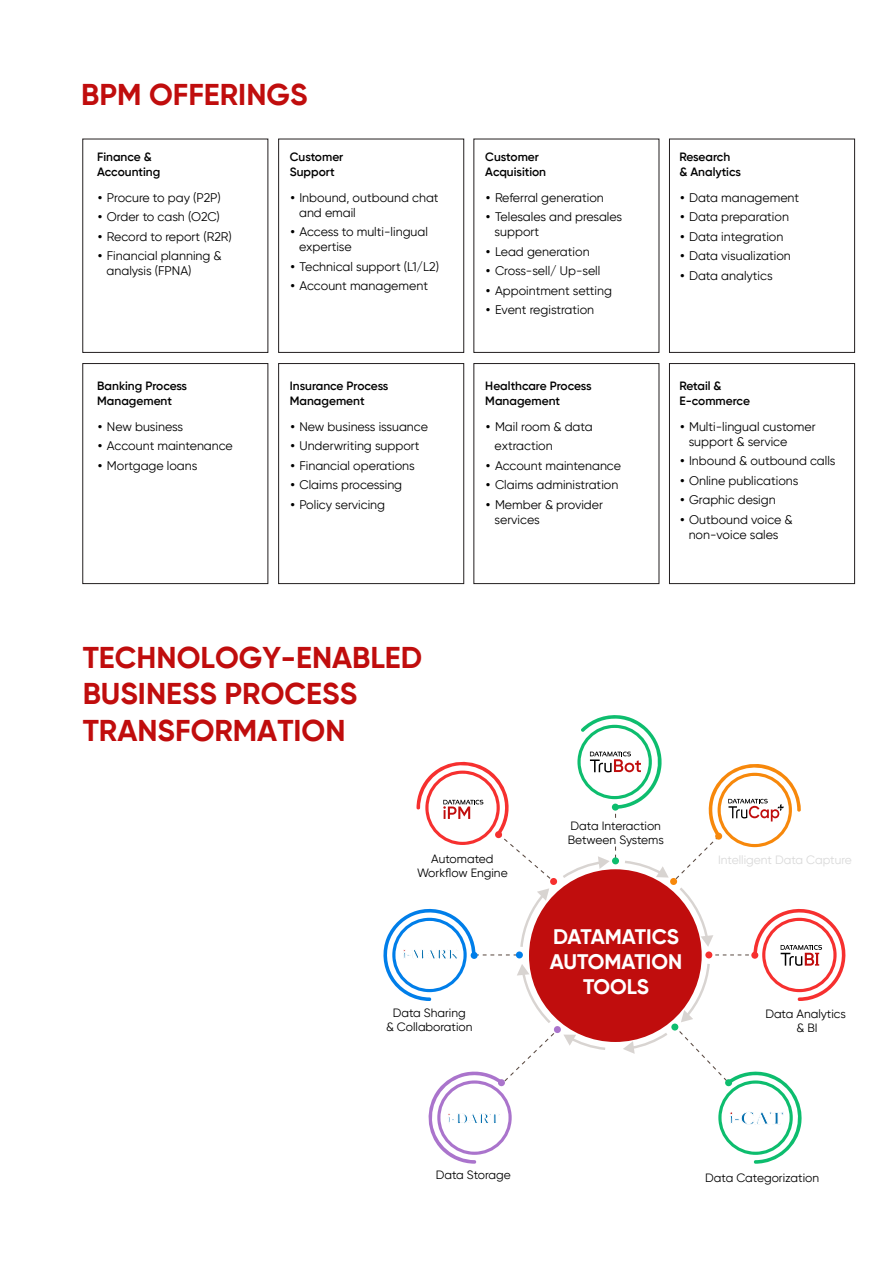
<style>
.page{position:relative;width:893px;height:1263px;background:#fff}
.page>*{position:absolute;margin:0;border:0;box-sizing:border-box;transform-origin:0 0}
.t1{font:700 30px/36px "Gilroy";color:#c00d0d}
.t2{font:700 21px/25.2px "Gilroy";color:#fff;text-align:center}
.t3{font:12.45px/15px "Gilroy";color:#000}
.t4{font:600 12px/15px "Gilroy";color:#000}
.t5{font:12px/14.4px "Gilroy";color:#000;text-align:center}
.t6{font:12px "Gilroy";color:#d9d9d9}
.s1{font-family:"Gotham"}
</style>
<div class="page">
<div style="left:82px;top:139px;width:186px;height:214px;border:1px solid #231f20"></div>
<div style="left:669px;top:139px;width:186px;height:214px;border:1px solid #231f20"></div>
<div style="left:278px;top:139px;width:186px;height:214px;border:1px solid #231f20"></div>
<div style="left:82px;top:363px;width:186px;height:221px;border:1px solid #231f20"></div>
<div style="left:669px;top:363px;width:186px;height:221px;border:1px solid #231f20"></div>
<div style="left:473px;top:363px;width:186px;height:221px;border:1px solid #231f20"></div>
<div style="left:278px;top:363px;width:186px;height:221px;border:1px solid #231f20"></div>
<div style="left:529px;top:869px;width:173px;height:173px;background:#c00d0d;border-radius:50%"></div>
<svg style="left:564px;top:1034px;width:41px;height:16px"></svg>
<svg style="left:623px;top:1033px;width:44px;height:21px"></svg>
<div style="left:671px;top:1023px;width:7px;height:7px;background:#0dbd6e;border-radius:50%"></div>
<div style="left:554px;top:1026px;width:7px;height:7px;background:#aa74cc;border-radius:50%"></div>
<div style="left:550px;top:878px;width:7px;height:7px;background:#f6302f;border-radius:50%"></div>
<svg style="left:428px;top:1033px;width:127px;height:131px"></svg>
<svg style="left:679px;top:1031px;width:123px;height:133px"></svg>
<svg style="left:563px;top:715px;width:283px;height:307px"></svg>
<svg style="left:383px;top:761px;width:172px;height:262px"></svg>
<h1 class="t1" style="left:81px;top:76px;width:228px">BPM OFFERINGS</h1>
<p class="t4" style="left:97px;top:149px;width:65px">Finance &amp;<br>Accounting</p>
<p class="t3" style="left:97px;top:190px;width:125px"><span class="s1">•</span> Procure to pay (P2P)</p>
<p class="t3" style="left:97px;top:209px;width:124px"><span class="s1">•</span> Order to cash (O2C)</p>
<p class="t3" style="left:97px;top:229px;width:136px"><span class="s1">•</span> Record to report (R2R)</p>
<p class="t3" style="left:107px;top:248px;width:117px;text-indent:-9px"><span class="s1">•</span> Financial planning &amp; analysis (FPNA)</p>
<p class="t4" style="left:97px;top:378px;width:91px">Banking Process<br>Management</p>
<p class="t3" style="left:97px;top:419px;width:87px"><span class="s1">•</span> New business</p>
<p class="t3" style="left:97px;top:438px;width:137px"><span class="s1">•</span> Account maintenance</p>
<p class="t3" style="left:97px;top:458px;width:102px"><span class="s1">•</span> Mortgage loans</p>
<p class="t4" style="left:290px;top:149px;width:55px">Customer<br>Support</p>
<p class="t3" style="left:299px;top:190px;width:141px;text-indent:-9px"><span class="s1">•</span> Inbound, outbound chat and email</p>
<p class="t3" style="left:299px;top:224px;width:130px;text-indent:-9px"><span class="s1">•</span> Access to multi-lingual expertise</p>
<p class="t3" style="left:290px;top:259px;width:151px"><span class="s1">•</span> Technical support (L1/L2)</p>
<p class="t3" style="left:290px;top:278px;width:140px"><span class="s1">•</span> Account management</p>
<p class="t4" style="left:290px;top:378px;width:100px">Insurance Process<br>Management</p>
<p class="t3" style="left:290px;top:419px;width:140px"><span class="s1">•</span> New business issuance</p>
<p class="t3" style="left:290px;top:438px;width:131px"><span class="s1">•</span> Underwriting support</p>
<p class="t3" style="left:290px;top:458px;width:127px"><span class="s1">•</span> Financial operations</p>
<p class="t3" style="left:290px;top:477px;width:114px"><span class="s1">•</span> Claims processing</p>
<p class="t3" style="left:290px;top:497px;width:97px"><span class="s1">•</span> Policy servicing</p>
<p class="t4" style="left:485px;top:149px;width:62px">Customer<br>Acquisition</p>
<p class="t3" style="left:485px;top:190px;width:120px"><span class="s1">•</span> Referral generation</p>
<p class="t3" style="left:495px;top:209px;width:129px;text-indent:-9px"><span class="s1">•</span> Telesales and presales support</p>
<p class="t3" style="left:485px;top:244px;width:106px"><span class="s1">•</span> Lead generation</p>
<p class="t3" style="left:485px;top:263px;width:117px"><span class="s1">•</span> Cross-sell/ Up-sell</p>
<p class="t3" style="left:485px;top:283px;width:128px"><span class="s1">•</span> Appointment setting</p>
<p class="t3" style="left:485px;top:302px;width:110px"><span class="s1">•</span> Event registration</p>
<p class="t4" style="left:485px;top:378px;width:108px">Healthcare Process<br>Management</p>
<p class="t3" style="left:495px;top:416px;width:100px;line-height:19.5px;text-indent:-9px"><span class="s1">•</span> Mail room &amp; data extraction</p>
<p class="t3" style="left:485px;top:458px;width:137px"><span class="s1">•</span> Account maintenance</p>
<p class="t3" style="left:485px;top:477px;width:135px"><span class="s1">•</span> Claims administration</p>
<p class="t3" style="left:495px;top:497px;width:110px;text-indent:-9px"><span class="s1">•</span> Member &amp; provider services</p>
<p class="t4" style="left:679px;top:149px;width:63px">Research &amp; Analytics</p>
<p class="t3" style="left:679px;top:190px;width:121px"><span class="s1">•</span> Data management</p>
<p class="t3" style="left:679px;top:209px;width:111px"><span class="s1">•</span> Data preparation</p>
<p class="t3" style="left:679px;top:229px;width:106px"><span class="s1">•</span> Data integration</p>
<p class="t3" style="left:679px;top:248px;width:113px"><span class="s1">•</span> Data visualization</p>
<p class="t3" style="left:679px;top:268px;width:95px"><span class="s1">•</span> Data analytics</p>
<p class="t4" style="left:679px;top:378px;width:72px">Retail &amp;<br>E-commerce</p>
<p class="t3" style="left:689px;top:419px;width:128px;text-indent:-9px"><span class="s1">•</span> Multi-lingual customer support &amp; service</p>
<p class="t3" style="left:679px;top:453px;width:158px"><span class="s1">•</span> Inbound &amp; outbound calls</p>
<p class="t3" style="left:679px;top:473px;width:121px"><span class="s1">•</span> Online publications</p>
<p class="t3" style="left:679px;top:492px;width:98px"><span class="s1">•</span> Graphic design</p>
<p class="t3" style="left:679px;top:512px;width:115px;text-align:center"><span class="s1">•</span> Outbound voice &amp; non-voice sales</p>
<h1 class="t1" style="left:83px;top:640px;width:341px">TECHNOLOGY-ENABLED<br>BUSINESS PROCESS<br>TRANSFORMATION</h1>
<p class="t5" style="left:417px;top:851px;width:92px">Automated<br>Workflow Engine</p>
<p class="t5" style="left:568px;top:818px;width:97px;text-align:left">Data Interaction<br>Between Systems</p>
<p class="t6" style="left:718px;top:853px;width:135px">Intelligent Data Capture</p>
<p class="t5" style="left:386px;top:1005px;width:88px">Data Sharing<br>&amp; Collaboration</p>
<h2 class="t2" style="left:550px;top:923px;width:134px">DATAMATICS<br>AUTOMATION<br>TOOLS</h2>
<p class="t5" style="left:765px;top:1006px;width:82px">Data Analytics &amp; BI</p>
<p class="t5" style="left:436px;top:1167px;width:76px">Data Storage</p>
<p class="t5" style="left:705px;top:1170px;width:115px">Data Categorization</p>
</div>
